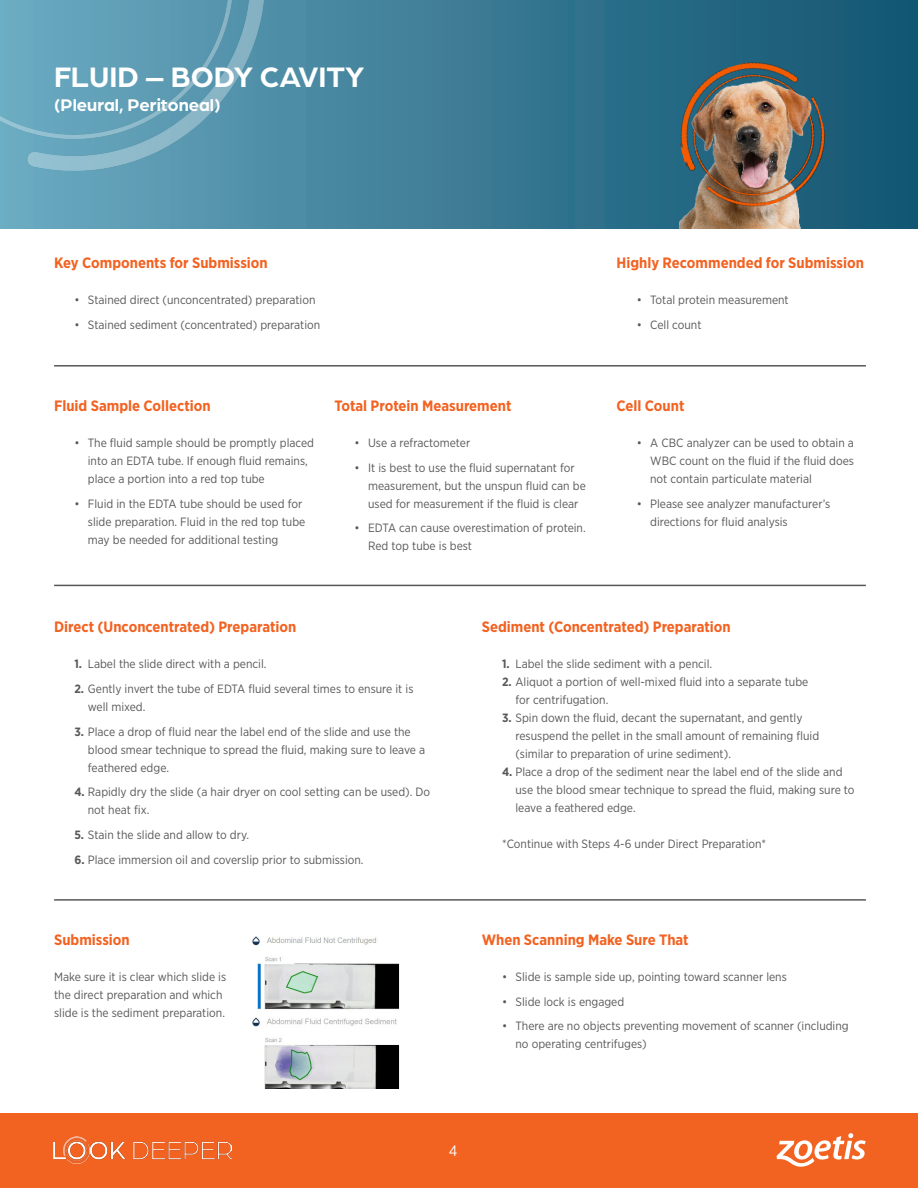
<style>
.page{position:relative;width:918px;height:1188px;background:#fff}
.page>*{position:absolute;margin:0;border:0;box-sizing:border-box;transform-origin:0 0}
.t1{font:700 30px "Arboria";color:#fff}
.t2{font:700 18px "Arboria";color:#fff}
.t3{font:700 15px "Gotham Narrow";color:#f26221}
.t4{font:15px "Gotham Narrow";color:#fff}
.Unlisted{font:12px/18px "Gotham Narrow";color:#585858}
.s1{font-weight:700}
</style>
<div class="page">
<div style="left:0;top:1114px;width:918px;height:74px;background:#f26221"></div>
<svg style="left:776px;top:1133px;width:90px;height:34px"></svg>
<img style="left:54px;top:1136px;width:177px;height:27px">
<div style="left:0;top:0;width:918px;height:229px;background:linear-gradient(to right,#6ba9c0,#0f536f)"></div>
<hr style="left:54px;top:365px;width:812px;height:2px;background:#585858">
<hr style="left:54px;top:585px;width:812px;height:1px;background:#585858">
<hr style="left:54px;top:899px;width:812px;height:2px;background:#585858">
<img style="left:0;top:0;width:264px;height:171px">
<img style="left:252px;top:936px;width:148px;height:152px">
<img style="left:663px;top:47px;width:177px;height:176px">
<img style="left:679px;top:81px;width:133px;height:148px">
<img style="left:682px;top:116px;width:158px;height:107px">
<p class="t1" style="left:54px;top:57px;width:312px">FLUID – BODY CAVITY</p>
<p class="t2" style="left:54px;top:93px;width:168px">(Pleural, Peritoneal)</p>
<p class="t3" style="left:54px;top:253px;width:215px">Key Components for Submission</p>
<p class="Unlisted" style="left:74px;top:290px;width:243px">• Stained direct (unconcentrated) preparation</p>
<p class="Unlisted" style="left:74px;top:315px;width:247px">• Stained sediment (concentrated) preparation</p>
<p class="t3" style="left:54px;top:396px;width:158px">Fluid Sample Collection</p>
<p class="Unlisted" style="left:88px;top:433px;width:228px;text-indent:-14px">• The fluid sample should be promptly placed into an EDTA tube. If enough fluid remains, place a portion into a red top tube</p>
<p class="Unlisted" style="left:88px;top:494px;width:219px;text-indent:-14px">• Fluid in the EDTA tube should be used for slide preparation. Fluid in the red top tube may be needed for additional testing</p>
<p class="t3" style="left:334px;top:396px;width:179px">Total Protein Measurement</p>
<p class="Unlisted" style="left:355px;top:433px;width:117px">• Use a refractometer</p>
<p class="Unlisted" style="left:368px;top:458px;width:219px;text-indent:-14px">• It is best to use the fluid supernatant for measurement, but the unspun fluid can be used for measurement if the fluid is clear</p>
<p class="Unlisted" style="left:368px;top:519px;width:219px;text-indent:-14px">• EDTA can cause overestimation of protein.<br>Red top tube is best</p>
<p class="t3" style="left:616px;top:253px;width:249px">Highly Recommended for Submission</p>
<p class="Unlisted" style="left:637px;top:290px;width:154px">• Total protein measurement</p>
<p class="Unlisted" style="left:637px;top:315px;width:66px">• Cell count</p>
<p class="t3" style="left:616px;top:396px;width:70px">Cell Count</p>
<p class="Unlisted" style="left:650px;top:433px;width:205px;text-align:justify;text-indent:-14px">• A CBC analyzer can be used to obtain a WBC count on the fluid if the fluid does not contain particulate material</p>
<p class="Unlisted" style="left:650px;top:494px;width:182px;text-indent:-14px">• Please see analyzer manufacturer’s directions for fluid analysis</p>
<p class="t3" style="left:54px;top:617px;width:244px">Direct (Unconcentrated) Preparation</p>
<p class="Unlisted" style="left:74px;top:655px;width:194px"><span class="s1">1.</span> Label the slide direct with a pencil.</p>
<p class="Unlisted" style="left:88px;top:680px;width:327px;text-indent:-14px"><span class="s1">2.</span> Gently invert the tube of EDTA fluid several times to ensure it is well mixed.</p>
<p class="Unlisted" style="left:88px;top:722px;width:339px;text-indent:-14px"><span class="s1">3.</span> Place a drop of fluid near the label end of the slide and use the blood smear technique to spread the fluid, making sure to leave a feathered edge.</p>
<p class="Unlisted" style="left:88px;top:783px;width:344px;text-indent:-14px"><span class="s1">4.</span> Rapidly dry the slide (a hair dryer on cool setting can be used). Do not heat fix.</p>
<p class="Unlisted" style="left:74px;top:826px;width:176px"><span class="s1">5.</span> Stain the slide and allow to dry.</p>
<p class="Unlisted" style="left:74px;top:851px;width:291px"><span class="s1">6.</span> Place immersion oil and coverslip prior to submission.</p>
<p class="t3" style="left:54px;top:930px;width:77px">Submission</p>
<p class="Unlisted" style="left:54px;top:967px;width:174px">Make sure it is clear which slide is</p>
<p class="Unlisted" style="left:54px;top:985px;width:170px">the direct preparation and which</p>
<p class="Unlisted" style="left:54px;top:1003px;width:172px">slide is the sediment preparation.</p>
<p class="t3" style="left:482px;top:617px;width:250px">Sediment (Concentrated) Preparation</p>
<p class="Unlisted" style="left:502px;top:655px;width:212px"><span class="s1">1.</span> Label the slide sediment with a pencil.</p>
<p class="Unlisted" style="left:516px;top:673px;width:294px;text-indent:-14px"><span class="s1">2.</span> Aliquot a portion of well-mixed fluid into a separate tube for centrifugation.</p>
<p class="Unlisted" style="left:516px;top:709px;width:305px;text-indent:-14px"><span class="s1">3.</span> Spin down the fluid, decant the supernatant, and gently resuspend the pellet in the small amount of remaining fluid (similar to preparation of urine sediment).</p>
<p class="Unlisted" style="left:516px;top:763px;width:341px;text-indent:-14px"><span class="s1">4.</span> Place a drop of the sediment near the label end of the slide and use the blood smear technique to spread the fluid, making sure to leave a feathered edge.</p>
<p class="Unlisted" style="left:502px;top:835px;width:266px">*Continue with Steps 4-6 under Direct Preparation*</p>
<p class="t3" style="left:482px;top:930px;width:208px">When Scanning Make Sure That</p>
<p class="Unlisted" style="left:502px;top:967px;width:286px">• Slide is sample side up, pointing toward scanner lens</p>
<p class="Unlisted" style="left:502px;top:992px;width:124px">• Slide lock is engaged</p>
<p class="Unlisted" style="left:516px;top:1017px;width:335px;text-indent:-14px">• There are no objects preventing movement of scanner (including no operating centrifuges)</p>
<p class="t4" style="left:449px;top:1142px;width:10px">4</p>
</div>
